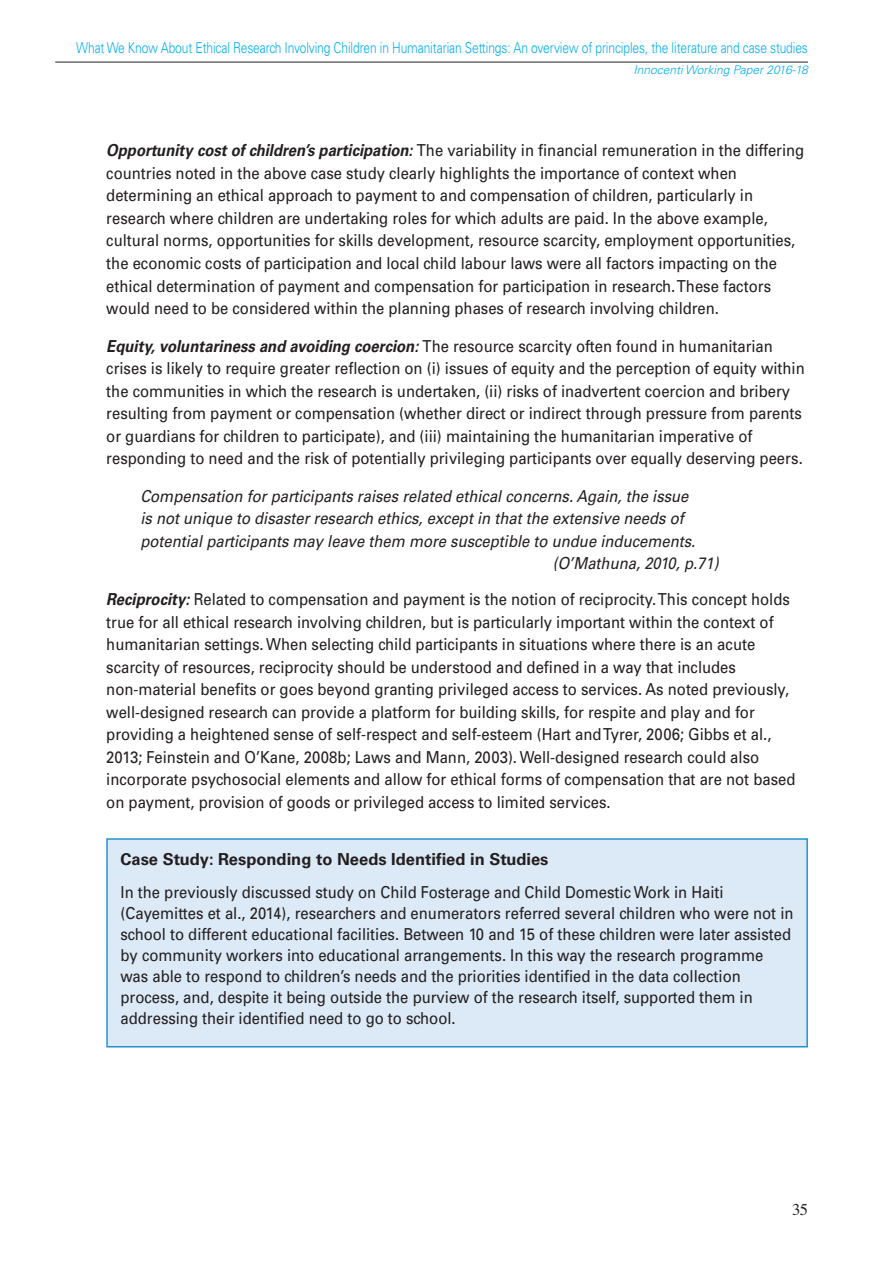
<style>
.page{position:relative;width:893px;height:1263px;background:#fff}
.page>*{position:absolute;margin:0;border:0;box-sizing:border-box;transform-origin:0 0}
.t1{font:16.5px/22.5px "Univers";color:#231f20;scale:.9 1}
.t2{font:italic 16.5px "Univers";color:#231f20;scale:.9 1}
.t3{font:700 16.5px "Univers";color:#231f20}
.t4{font:16.5px "Times";color:#231f20}
.t5{font:300 15px "Univers";letter-spacing:-.01em;color:#00aeef;scale:.8 1}
.t6{font:italic 300 12px "Univers";color:#00aeef}
.s1{font-weight:700;font-style:italic}
</style>
<div class="page">
<hr style="left:55px;top:62px;width:753px;height:1px;background:#231f20">
<div style="left:108px;top:840px;width:698px;height:206px;background:#dce9f6"></div>
<div style="left:106px;top:838px;width:702px;height:209px;border:2px solid #2291d0"></div>
<p class="t5" style="left:76px;top:43px;width:916px">What We Know About Ethical Research Involving Children in Humanitarian Settings: An overview of principles, the literature and case studies</p>
<p class="t6" style="left:633px;top:66px;width:176px">Innocenti Working Paper 2016-18</p>
<p class="t1" style="left:106px;top:141px;width:777px"><span class="s1">Opportunity cost of children’s participation:</span> The variability in financial remuneration in the differing countries noted in the above case study clearly highlights the importance of context when determining an ethical approach to payment to and compensation of children, particularly in research where children are undertaking roles for which adults are paid. In the above example, cultural norms, opportunities for skills development, resource scarcity, employment opportunities, the economic costs of participation and local child labour laws were all factors impacting on the ethical determination of payment and compensation for participation in research.These factors would need to be considered within the planning phases of research involving children.</p>
<p class="t1" style="left:106px;top:336px;width:777px"><span class="s1">Equity, voluntariness and avoiding coercion:</span> The resource scarcity often found in humanitarian crises is likely to require greater reflection on (i) issues of equity and the perception of equity within the communities in which the research is undertaken, (ii) risks of inadvertent coercion and bribery resulting from payment or compensation (whether direct or indirect through pressure from parents or guardians for children to participate), and (iii) maintaining the humanitarian imperative of responding to need and the risk of potentially privileging participants over equally deserving peers.</p>
<p class="t2" style="left:140px;top:490px;width:611px">Compensation for participants raises related ethical concerns. Again, the issue</p>
<p class="t2" style="left:140px;top:512px;width:605px">is not unique to disaster research ethics, except in that the extensive needs of</p>
<p class="t2" style="left:140px;top:535px;width:618px">potential participants may leave them more susceptible to undue inducements.</p>
<p class="t2" style="left:553px;top:557px;width:186px">(O’Mathuna, 2010, p.71)</p>
<p class="t1" style="left:106px;top:589px;width:767px"><span class="s1">Reciprocity:</span> Related to compensation and payment is the notion of reciprocity.This concept holds true for all ethical research involving children, but is particularly important within the context of humanitarian settings. When selecting child participants in situations where there is an acute scarcity of resources, reciprocity should be understood and defined in a way that includes non-material benefits or goes beyond granting privileged access to services. As noted previously, well-designed research can provide a platform for building skills, for respite and play and for providing a heightened sense of self-respect and self-esteem (Hart andTyrer, 2006; Gibbs et al., 2013; Feinstein and O’Kane, 2008b; Laws and Mann, 2003). Well-designed research could also incorporate psychosocial elements and allow for ethical forms of compensation that are not based on payment, provision of goods or privileged access to limited services.</p>
<p class="t3" style="left:121px;top:854px;width:429px">Case Study: Responding to Needs Identified in Studies</p>
<p class="t1" style="left:121px;top:883px;width:749px;line-height:21px">In the previously discussed study on Child Fosterage and Child Domestic Work in Haiti (Cayemittes et al., 2014), researchers and enumerators referred several children who were not in school to different educational facilities. Between 10 and 15 of these children were later assisted by community workers into educational arrangements. In this way the research programme was able to respond to children’s needs and the priorities identified in the data collection process, and, despite it being outside the purview of the research itself, supported them in addressing their identified need to go to school.</p>
<p class="t4" style="left:792px;top:1200px;width:17px">35</p>
</div>
